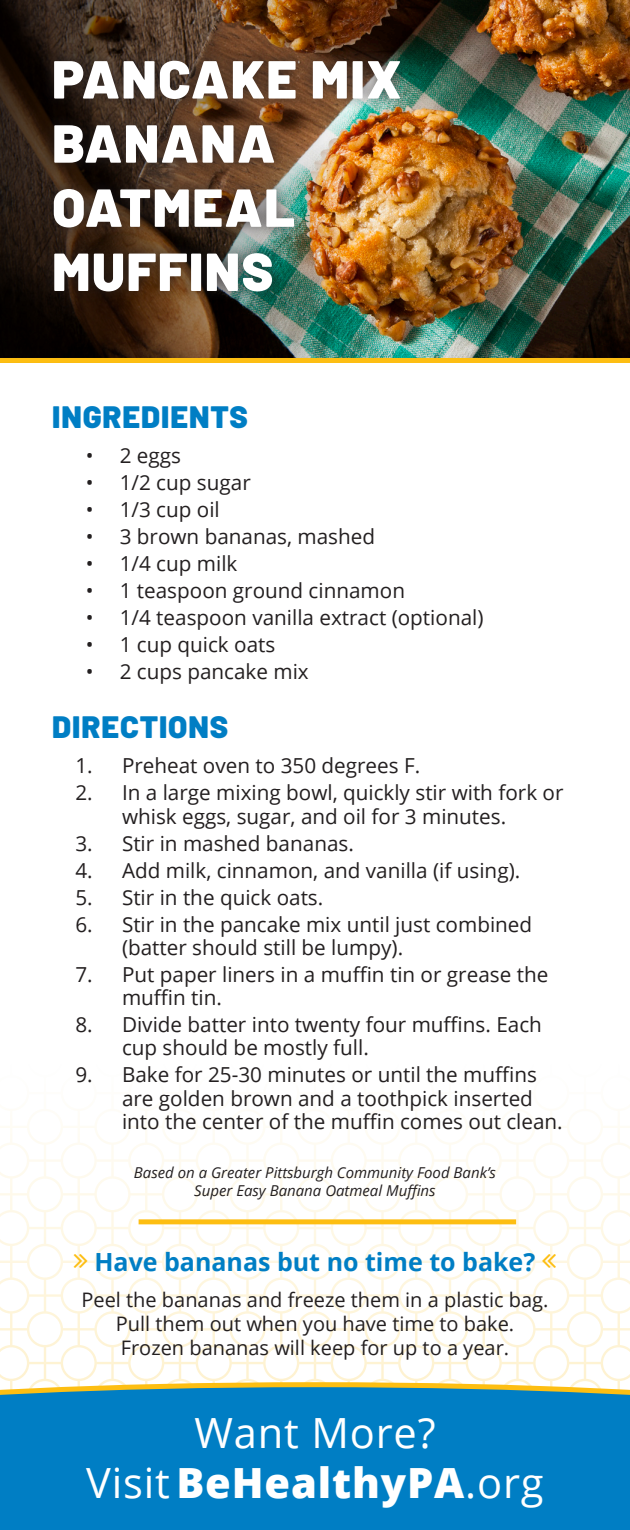
<style>
.page{position:relative;width:630px;height:1530px;background:#fff}
.page>*{position:absolute;margin:0;border:0;box-sizing:border-box;transform-origin:0 0}
.t1{font:900 53.5px/64.2px "Barlow";letter-spacing:.03em;color:#fff}
.t2{font:800 41.5px "Open Sans";letter-spacing:.02em;color:#fff}
.t3{font:41.5px "Open Sans";letter-spacing:.02em;color:#fff}
.t4{font:900 31px "Barlow";letter-spacing:.03em;color:#007ec4}
.t5{font:700 25px "Open Sans";color:#007ec4}
.t6{font:20.75px/23.2px "Open Sans";color:#231f20}
.t7{font:20px/24px "Open Sans";color:#231f20;text-align:center}
.t8{font:italic 15px/18px "Open Sans";color:#231f20;text-align:center}
.s1{font-weight:400}
</style>
<div class="page">
<img style="left:346px;top:0;width:284px;height:358px">
<img style="left:0;top:0;width:346px;height:358px">
<svg style="left:0;top:1127px;width:315px;height:253px"></svg>
<svg style="left:315px;top:1127px;width:315px;height:253px"></svg>
<div style="left:40px;top:46px;width:372px;height:259px;background:#231f20;opacity:.75"></div>
<div style="left:0;top:1380px;width:630px;height:150px;background:#007ec4"></div>
<div style="left:0;top:358px;width:630px;height:5px;background:#fdbe12"></div>
<div style="left:139px;top:1219px;width:377px;height:5px;background:#fdbe12"></div>
<svg style="left:74px;top:1254px;width:14px;height:14px"></svg>
<svg style="left:542px;top:1254px;width:14px;height:14px"></svg>
<p class="t1" style="left:52px;top:47px;width:351px">PANCAKE MIX<br>BANANA<br>OATMEAL<br>MUFFINS</p>
<p class="t4" style="left:52px;top:397px;width:197px">INGREDIENTS</p>
<p class="t6" style="left:86px;top:443px;width:97px">• 2 eggs</p>
<p class="t6" style="left:86px;top:470px;width:166px">• 1/2 cup sugar</p>
<p class="t6" style="left:86px;top:497px;width:135px">• 1/3 cup oil</p>
<p class="t6" style="left:86px;top:524px;width:291px">• 3 brown bananas, mashed</p>
<p class="t6" style="left:86px;top:551px;width:153px">• 1/4 cup milk</p>
<p class="t6" style="left:86px;top:578px;width:321px">• 1 teaspoon ground cinnamon</p>
<p class="t6" style="left:86px;top:605px;width:399px">• 1/4 teaspoon vanilla extract (optional)</p>
<p class="t6" style="left:86px;top:632px;width:191px">• 1 cup quick oats</p>
<p class="t6" style="left:86px;top:659px;width:224px">• 2 cups pancake mix</p>
<p class="t4" style="left:52px;top:708px;width:178px">DIRECTIONS</p>
<p class="t6" style="left:75px;top:754px;width:346px">1. Preheat oven to 350 degrees F.</p>
<p class="t6" style="left:75px;top:781px;width:490px;text-align:center">2. In a large mixing bowl, quickly stir with fork or whisk eggs, sugar, and oil for 3 minutes.</p>
<p class="t6" style="left:75px;top:831px;width:280px">3. Stir in mashed bananas.</p>
<p class="t6" style="left:75px;top:858px;width:446px">4. Add milk, cinnamon, and vanilla (if using).</p>
<p class="t6" style="left:75px;top:885px;width:249px">5. Stir in the quick oats.</p>
<p class="t6" style="left:122px;top:912px;width:412px;text-indent:-47px">6. Stir in the pancake mix until just combined (batter should still be lumpy).</p>
<p class="t6" style="left:122px;top:962px;width:428px;text-indent:-47px">7. Put paper liners in a muffin tin or grease the muffin tin.</p>
<p class="t6" style="left:122px;top:1012px;width:421px;text-indent:-47px">8. Divide batter into twenty four muffins. Each cup should be mostly full.</p>
<p class="t6" style="left:122px;top:1063px;width:442px;text-indent:-47px">9. Bake for 25-30 minutes or until the muffins are golden brown and a toothpick inserted into the center of the muffin comes out clean.</p>
<p class="t8" style="left:134px;top:1163px;width:363px">Based on a Greater Pittsburgh Community Food Bank’s<br>Super Easy Banana Oatmeal Muffins</p>
<p class="t5" style="left:94px;top:1245px;width:442px">Have bananas but no time to bake?</p>
<p class="t7" style="left:81px;top:1287px;width:469px">Peel the bananas and freeze them in a plastic bag.<br>Pull them out when you have time to bake.<br>Frozen bananas will keep for up to a year.</p>
<p class="t3" style="left:194px;top:1405px;width:243px">Want More?</p>
<p class="t2" style="left:86px;top:1451px;width:459px"><span class="s1">Visit</span>BeHealthyPA<span class="s1">.org</span></p>
</div>
